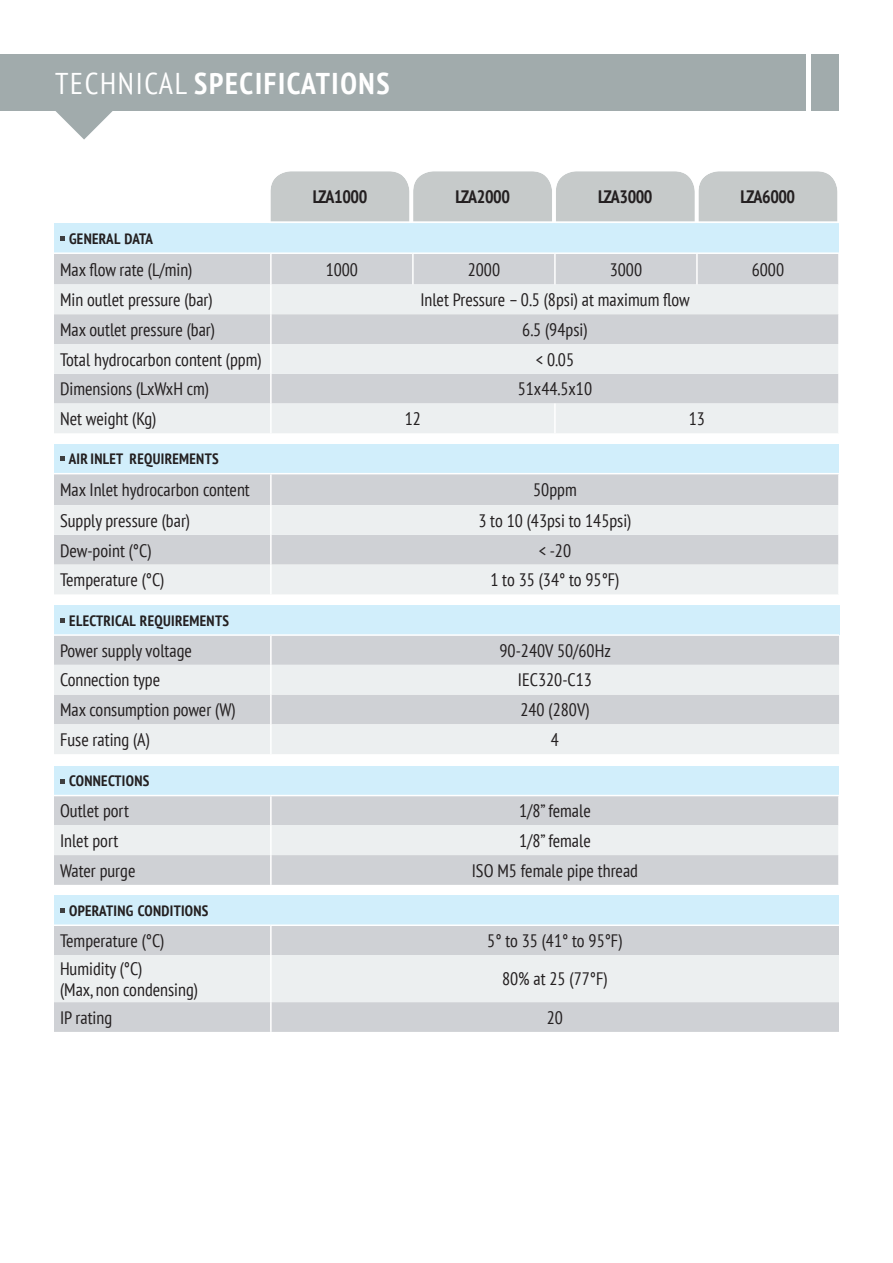
<style>
.page{position:relative;width:893px;height:1263px;background:#fff}
.page>*{position:absolute;margin:0;border:0;box-sizing:border-box;transform-origin:0 0}
.t1{font:700 condensed 30px "PT Sans";letter-spacing:.055em;color:#fff}
.t2{font:condensed 18px/21.6px "PT Sans";color:#231f20}
.t3{font:700 condensed 18px "PT Sans";letter-spacing:-.025em;color:#231f20}
.t4{font:700 condensed 15px "PT Sans";letter-spacing:.02em;color:#231f20}
.s1{font-weight:400}
</style>
<div class="page">
<div style="left:0;top:54px;width:805px;height:56px;background:#a1abac"></div>
<div style="left:811px;top:54px;width:28px;height:56px;background:#a1abac"></div>
<svg style="left:54px;top:110px;width:60px;height:30px"></svg>
<div style="left:54px;top:223px;width:785px;height:30px;background:#d1eefb"></div>
<div style="left:54px;top:254px;width:784px;height:30px;background:#cfd1d5"></div>
<svg style="left:54px;top:284px;width:784px;height:149px;background:#e0e3e5"></svg>
<hr style="left:412px;top:254px;width:2px;height:30px;background:#fff">
<hr style="left:554px;top:254px;width:2px;height:30px;background:#fff">
<hr style="left:696px;top:254px;width:2px;height:30px;background:#fff">
<hr style="left:270px;top:254px;width:2px;height:30px;background:#fff">
<hr style="left:270px;top:284px;width:2px;height:30px;background:#fff">
<hr style="left:270px;top:314px;width:2px;height:30px;background:#fff">
<hr style="left:270px;top:344px;width:2px;height:30px;background:#fff">
<hr style="left:54px;top:252px;width:217px;height:2px;background:#fff">
<hr style="left:271px;top:252px;width:142px;height:2px;background:#fff">
<hr style="left:413px;top:252px;width:142px;height:2px;background:#fff">
<hr style="left:555px;top:252px;width:142px;height:2px;background:#fff">
<hr style="left:697px;top:252px;width:143px;height:2px;background:#fff">
<hr style="left:554px;top:403px;width:2px;height:30px;background:#fff">
<hr style="left:270px;top:403px;width:2px;height:30px;background:#fff">
<hr style="left:270px;top:374px;width:2px;height:29px;background:#fff">
<div style="left:54px;top:444px;width:785px;height:30px;background:#d1eefb"></div>
<div style="left:54px;top:474px;width:784px;height:31px;background:#cfd1d5"></div>
<svg style="left:54px;top:505px;width:784px;height:89px;background:#e2e5e7"></svg>
<hr style="left:270px;top:474px;width:2px;height:31px;background:#fff">
<hr style="left:270px;top:505px;width:2px;height:30px;background:#fff">
<hr style="left:270px;top:535px;width:2px;height:30px;background:#fff">
<hr style="left:270px;top:565px;width:2px;height:29px;background:#fff">
<hr style="left:54px;top:473px;width:217px;height:1px;background:#fff">
<hr style="left:271px;top:473px;width:569px;height:1px;background:#fff">
<div style="left:54px;top:895px;width:785px;height:30px;background:#d1eefb"></div>
<div style="left:54px;top:926px;width:785px;height:106px;background:#cfd1d5"></div>
<div style="left:54px;top:955px;width:785px;height:47px;background:#eceff0"></div>
<hr style="left:54px;top:924px;width:217px;height:2px;background:#fff">
<hr style="left:270px;top:926px;width:2px;height:29px;background:#fff">
<hr style="left:271px;top:924px;width:568px;height:2px;background:#fff">
<hr style="left:270px;top:955px;width:2px;height:47px;background:#fff">
<hr style="left:270px;top:1002px;width:2px;height:30px;background:#fff">
<div style="left:54px;top:605px;width:785px;height:30px;background:#d1eefb"></div>
<div style="left:54px;top:636px;width:785px;height:29px;background:#cfd1d5"></div>
<svg style="left:54px;top:665px;width:785px;height:89px;background:#e2e5e7"></svg>
<hr style="left:54px;top:634px;width:217px;height:2px;background:#fff">
<hr style="left:270px;top:636px;width:2px;height:29px;background:#fff">
<hr style="left:271px;top:634px;width:568px;height:2px;background:#fff">
<hr style="left:270px;top:695px;width:2px;height:29px;background:#fff">
<hr style="left:270px;top:665px;width:2px;height:30px;background:#fff">
<hr style="left:270px;top:724px;width:2px;height:30px;background:#fff">
<div style="left:54px;top:766px;width:785px;height:29px;background:#d1eefb"></div>
<div style="left:54px;top:796px;width:784px;height:89px;background:#cfd1d5"></div>
<div style="left:54px;top:825px;width:784px;height:30px;background:#eceff0"></div>
<hr style="left:270px;top:796px;width:2px;height:29px;background:#fff">
<hr style="left:270px;top:855px;width:2px;height:30px;background:#fff">
<hr style="left:270px;top:825px;width:2px;height:30px;background:#fff">
<svg style="left:270px;top:171px;width:568px;height:51px;background:#c9cdcd"></svg>
<svg style="left:61px;top:779px;width:4px;height:4px"></svg>
<svg style="left:61px;top:618px;width:4px;height:5px"></svg>
<svg style="left:61px;top:457px;width:4px;height:4px"></svg>
<svg style="left:61px;top:908px;width:4px;height:5px"></svg>
<svg style="left:61px;top:237px;width:4px;height:4px"></svg>
<h1 class="t1" style="left:55px;top:64px;width:336px"><span class="s1">TECHNICAL</span> SPECIFICATIONS</h1>
<p class="t3" style="left:313px;top:185px;width:56px">LZA1000</p>
<p class="t3" style="left:455px;top:185px;width:56px">LZA2000</p>
<p class="t3" style="left:598px;top:185px;width:56px">LZA3000</p>
<p class="t3" style="left:741px;top:185px;width:56px">LZA6000</p>
<p class="t4" style="left:69px;top:229px;width:85px">GENERAL DATA</p>
<p class="t2" style="left:60px;top:258px;width:134px">Max flow rate (L/min)</p>
<p class="t2" style="left:326px;top:258px;width:34px">1000</p>
<p class="t2" style="left:468px;top:258px;width:34px">2000</p>
<p class="t2" style="left:610px;top:258px;width:34px">3000</p>
<p class="t2" style="left:752px;top:258px;width:34px">6000</p>
<p class="t2" style="left:60px;top:288px;width:154px">Min outlet pressure (bar)</p>
<p class="t2" style="left:420px;top:288px;width:271px">Inlet Pressure – 0.5 (8psi) at maximum flow</p>
<p class="t2" style="left:60px;top:318px;width:157px">Max outlet pressure (bar)</p>
<p class="t2" style="left:522px;top:318px;width:67px">6.5 (94psi)</p>
<p class="t2" style="left:60px;top:348px;width:203px">Total hydrocarbon content (ppm)</p>
<p class="t2" style="left:536px;top:348px;width:40px">&lt; 0.05</p>
<p class="t2" style="left:60px;top:378px;width:151px">Dimensions (LxWxH cm)</p>
<p class="t2" style="left:518px;top:378px;width:76px">51x44.5x10</p>
<p class="t2" style="left:60px;top:408px;width:98px">Net weight (Kg)</p>
<p class="t2" style="left:405px;top:408px;width:18px">12</p>
<p class="t2" style="left:689px;top:408px;width:18px">13</p>
<p class="t4" style="left:69px;top:449px;width:151px">AIR INLET REQUIREMENTS</p>
<p class="t2" style="left:60px;top:479px;width:191px">Max Inlet hydrocarbon content</p>
<p class="t2" style="left:533px;top:479px;width:45px">50ppm</p>
<p class="t2" style="left:60px;top:509px;width:132px">Supply pressure (bar)</p>
<p class="t2" style="left:478px;top:509px;width:155px">3 to 10 (43psi to 145psi)</p>
<p class="t2" style="left:60px;top:539px;width:93px">Dew-point (°C)</p>
<p class="t2" style="left:539px;top:539px;width:34px">&lt; -20</p>
<p class="t2" style="left:60px;top:569px;width:106px">Temperature (°C)</p>
<p class="t2" style="left:490px;top:569px;width:131px">1 to 35 (34° to 95°F)</p>
<p class="t4" style="left:69px;top:611px;width:161px">ELECTRICAL REQUIREMENTS</p>
<p class="t2" style="left:60px;top:639px;width:133px">Power supply voltage</p>
<p class="t2" style="left:499px;top:639px;width:113px">90-240V 50/60Hz</p>
<p class="t2" style="left:60px;top:669px;width:102px">Connection type</p>
<p class="t2" style="left:518px;top:669px;width:76px">IEC320-C13</p>
<p class="t2" style="left:60px;top:699px;width:177px">Max consumption power (W)</p>
<p class="t2" style="left:520px;top:699px;width:71px">240 (280V)</p>
<p class="t2" style="left:60px;top:728px;width:91px">Fuse rating (A)</p>
<p class="t2" style="left:551px;top:728px;width:10px">4</p>
<p class="t4" style="left:69px;top:771px;width:82px">CONNECTIONS</p>
<p class="t2" style="left:60px;top:800px;width:70px">Outlet port</p>
<p class="t2" style="left:519px;top:800px;width:73px">1/8” female</p>
<p class="t2" style="left:60px;top:829px;width:60px">Inlet port</p>
<p class="t2" style="left:519px;top:829px;width:73px">1/8” female</p>
<p class="t2" style="left:60px;top:859px;width:77px">Water purge</p>
<p class="t2" style="left:472px;top:859px;width:168px">ISO M5 female pipe thread</p>
<p class="t4" style="left:69px;top:901px;width:141px">OPERATING CONDITIONS</p>
<p class="t2" style="left:60px;top:929px;width:106px">Temperature (°C)</p>
<p class="t2" style="left:487px;top:929px;width:137px">5° to 35 (41° to 95°F)</p>
<p class="t2" style="left:60px;top:957px;width:140px">Humidity (°C)<br>(Max, non condensing)</p>
<p class="t2" style="left:502px;top:968px;width:107px">80% at 25 (77°F)</p>
<p class="t2" style="left:60px;top:1006px;width:54px">IP rating</p>
<p class="t2" style="left:547px;top:1006px;width:18px">20</p>
</div>
